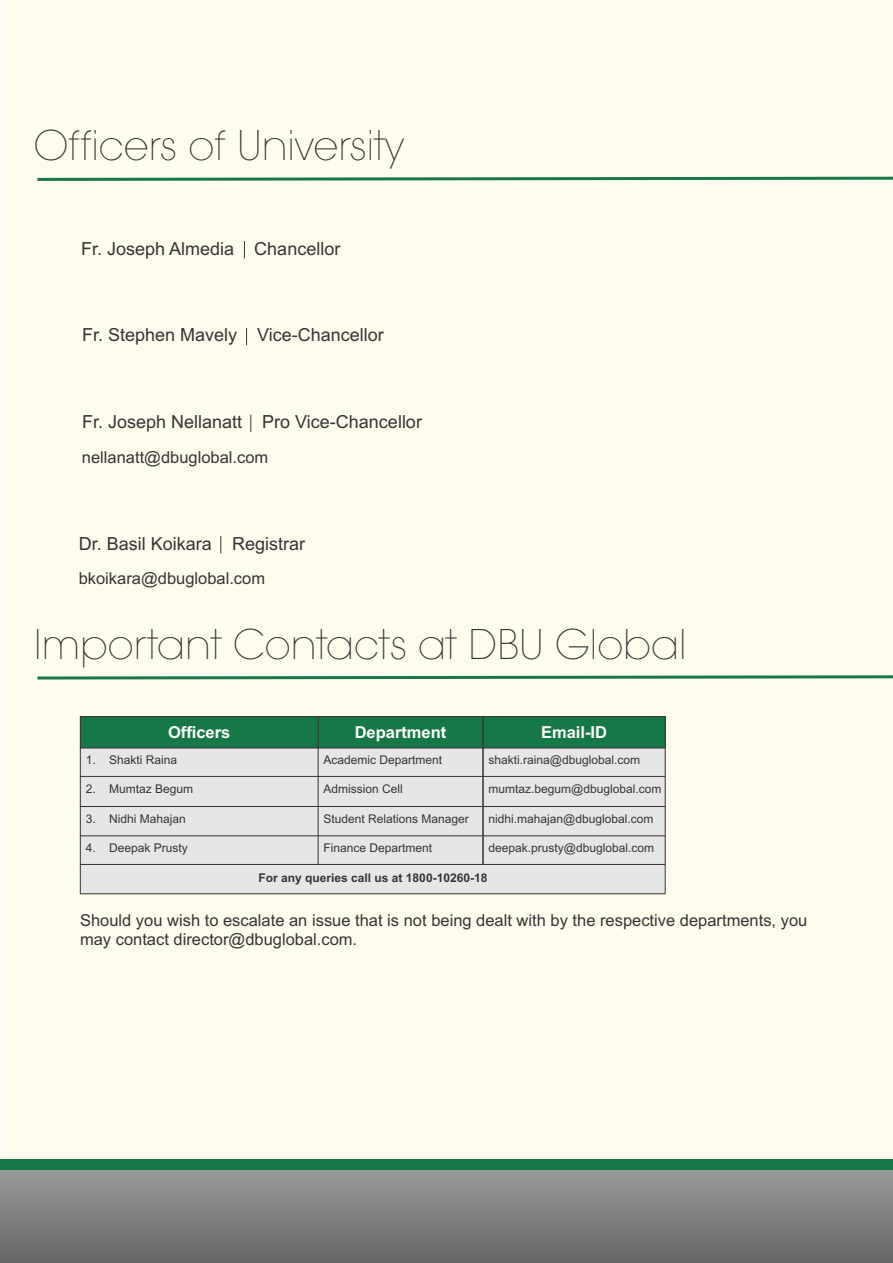
<style>
.page{position:relative;width:893px;height:1263px;background:#fff}
.page>*{position:absolute;margin:0;border:0;box-sizing:border-box;transform-origin:0 0}
.t1{font:45px "Avant Garde Ext Lit ITCTT";color:#383336}
.t2{font:18px "Arial";color:#383336}
.t3{font:16.5px/18.5px "Arial";color:#383336}
.t4{font:700 16.5px "Arial";color:#fff}
.t5{font:12px "Arial";color:#383336}
.t6{font:700 12px "Arial";color:#383336}
</style>
<div class="page">
<div style="left:1px;top:0;width:892px;height:1162px;background:#fffced"></div>
<div style="left:0;top:1169px;width:893px;height:94px;background:linear-gradient(to bottom,#999,#676767)"></div>
<div style="left:0;top:1159px;width:893px;height:11px;background:#177847"></div>
<svg style="left:37px;top:675px;width:856px;height:5px"></svg>
<div style="left:80px;top:717px;width:238px;height:31px;background:#177847"></div>
<div style="left:318px;top:717px;width:165px;height:31px;background:#177847"></div>
<div style="left:80px;top:748px;width:238px;height:28px;background:#e6e6e6"></div>
<div style="left:318px;top:748px;width:165px;height:28px;background:#e6e6e6"></div>
<div style="left:80px;top:776px;width:238px;height:30px;background:#e6e6e6"></div>
<div style="left:318px;top:776px;width:165px;height:30px;background:#e6e6e6"></div>
<div style="left:80px;top:806px;width:238px;height:30px;background:#e6e6e6"></div>
<div style="left:318px;top:806px;width:165px;height:30px;background:#e6e6e6"></div>
<div style="left:80px;top:836px;width:238px;height:28px;background:#e6e6e6"></div>
<div style="left:81px;top:865px;width:584px;height:29px;background:#e6e6e6"></div>
<div style="left:318px;top:836px;width:165px;height:28px;background:#e6e6e6"></div>
<div style="left:483px;top:717px;width:182px;height:31px;background:#177847"></div>
<div style="left:483px;top:748px;width:182px;height:28px;background:#e6e6e6"></div>
<div style="left:483px;top:776px;width:182px;height:30px;background:#e6e6e6"></div>
<div style="left:483px;top:806px;width:182px;height:30px;background:#e6e6e6"></div>
<div style="left:483px;top:836px;width:182px;height:28px;background:#e6e6e6"></div>
<hr style="left:665px;top:716px;width:1px;height:178px;background:#383336">
<hr style="left:80px;top:716px;width:1px;height:178px;background:#383336">
<hr style="left:318px;top:716px;width:1px;height:148px;background:#383336">
<hr style="left:483px;top:716px;width:1px;height:148px;background:#383336">
<hr style="left:80px;top:864px;width:585px;height:1px;background:#383336">
<hr style="left:80px;top:835px;width:585px;height:1px;background:#383336">
<hr style="left:80px;top:806px;width:585px;height:1px;background:#383336">
<hr style="left:80px;top:776px;width:585px;height:1px;background:#383336">
<hr style="left:80px;top:748px;width:585px;height:1px;background:#383336">
<hr style="left:80px;top:716px;width:585px;height:1px;background:#383336">
<svg style="left:246px;top:328px;width:1px;height:17px"></svg>
<svg style="left:244px;top:241px;width:1px;height:17px"></svg>
<svg style="left:250px;top:415px;width:1px;height:17px"></svg>
<svg style="left:220px;top:536px;width:1px;height:17px"></svg>
<svg style="left:37px;top:176px;width:856px;height:5px"></svg>
<hr style="left:80px;top:893px;width:585px;height:1px;background:#383336">
<h1 class="t1" style="left:34px;top:121px;width:372px">Officers of University</h1>
<h2 class="t2" style="left:81px;top:241px;width:261px">Fr. Joseph Almedia Chancellor</h2>
<h2 class="t2" style="left:82px;top:328px;width:303px">Fr. Stephen Mavely Vice-Chancellor</h2>
<h2 class="t2" style="left:82px;top:415px;width:341px">Fr. Joseph Nellanatt Pro Vice-Chancellor</h2>
<h3 class="t3" style="left:82px;top:449px;width:188px">nellanatt@dbuglobal.com</h3>
<h2 class="t2" style="left:79px;top:536px;width:228px">Dr. Basil Koikara Registrar</h2>
<h3 class="t3" style="left:79px;top:571px;width:188px">bkoikara@dbuglobal.com</h3>
<h1 class="t1" style="left:34px;top:619px;width:654px">Important Contacts at DBU Global</h1>
<h3 class="t4" style="left:168px;top:726px;width:64px">Officers</h3>
<h3 class="t4" style="left:355px;top:726px;width:93px">Department</h3>
<p class="t5" style="left:86px;top:755px;width:93px">1. Shakti Raina</p>
<p class="t5" style="left:324px;top:755px;width:120px">Academic Department</p>
<p class="t5" style="left:86px;top:784px;width:109px">2. Mumtaz Begum</p>
<p class="t5" style="left:324px;top:784px;width:81px">Admission Cell</p>
<p class="t5" style="left:86px;top:814px;width:102px">3. Nidhi Mahajan</p>
<p class="t5" style="left:324px;top:814px;width:147px">Student Relations Manager</p>
<p class="t5" style="left:86px;top:843px;width:104px">4. Deepak Prusty</p>
<p class="t6" style="left:259px;top:873px;width:230px">For any queries call us at 1800-10260-18</p>
<h3 class="t4" style="left:541px;top:726px;width:68px">Email-ID</h3>
<p class="t5" style="left:488px;top:755px;width:153px">shakti.raina@dbuglobal.com</p>
<p class="t5" style="left:488px;top:784px;width:174px">mumtaz.begum@dbuglobal.com</p>
<p class="t5" style="left:488px;top:814px;width:166px">nidhi.mahajan@dbuglobal.com</p>
<p class="t5" style="left:488px;top:843px;width:167px">deepak.prusty@dbuglobal.com</p>
<p class="t5" style="left:324px;top:843px;width:110px">Finance Department</p>
<h3 class="t3" style="left:80px;top:913px;width:729px">Should you wish to escalate an issue that is not being dealt with by the respective departments, you may contact director@dbuglobal.com.</h3>
</div>
